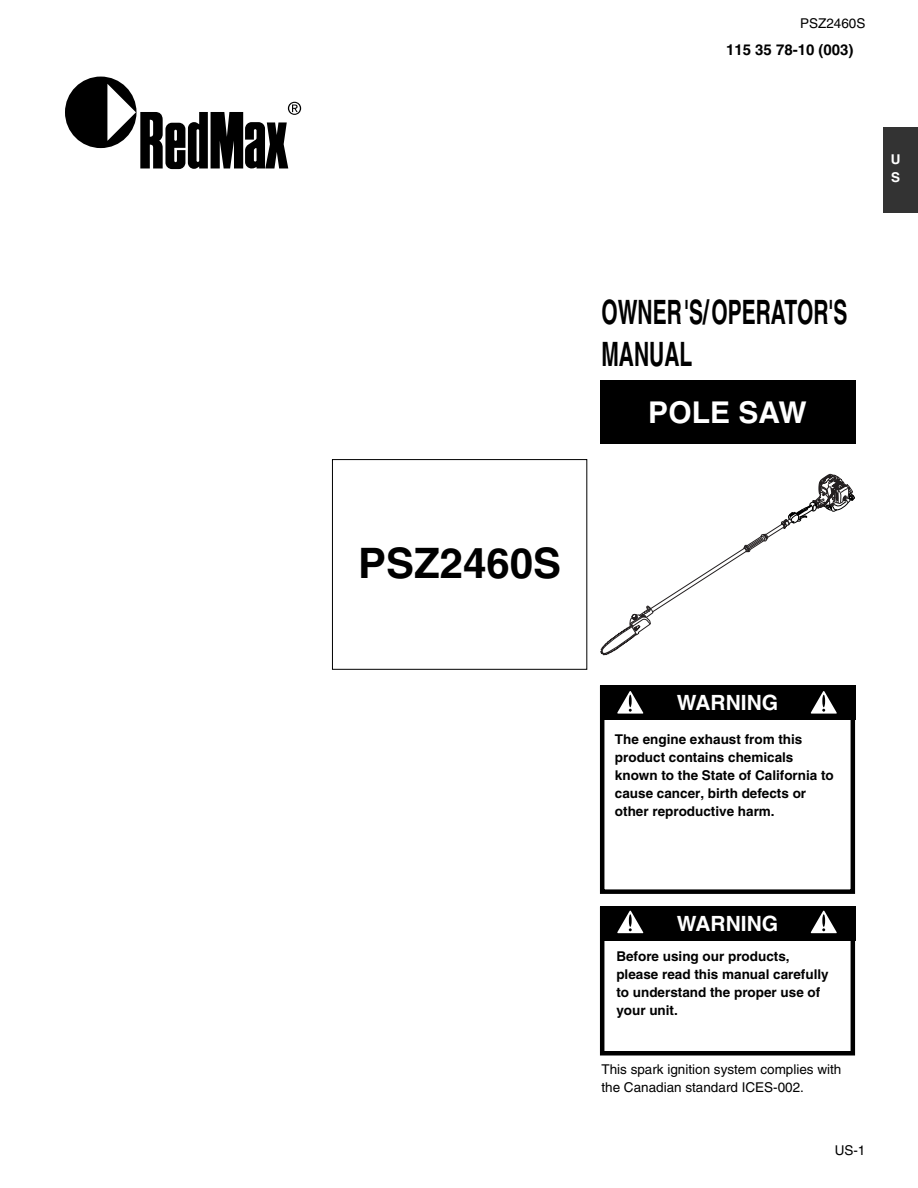
<style>
.page{position:relative;width:918px;height:1188px;background:#fff}
.page>*{position:absolute;margin:0;border:0;box-sizing:border-box;transform-origin:0 0}
.t1{font:700 42px "Helvetica";color:#000}
.t2{font:700 33.6px/42px "Helvetica";color:#000;scale:.63 1}
.t3{font:700 30px "Helvetica";color:#fff}
.t4{font:700 21px "Helvetica";color:#fff}
.t5{font:700 15px "Helvetica";color:#000}
.t6{font:700 13.5px/18px "Helvetica";color:#000}
.t7{font:13.5px/18px "Helvetica";color:#000}
.t8{font:700 13.5px/18px "Helvetica";color:#fff}
</style>
<div class="page">
<div style="left:884px;top:128px;width:34px;height:85px;background:#333"></div>
<div style="left:65px;top:77px;width:72px;height:71px;background:#000;border-radius:50%"></div>
<svg style="left:107px;top:84px;width:194px;height:85px"></svg>
<div style="left:332px;top:459px;width:255px;height:211px;border:1px solid #000"></div>
<svg style="left:600px;top:473px;width:255px;height:182px"></svg>
<div style="left:600px;top:380px;width:255px;height:64px;background:#000"></div>
<div style="left:600px;top:907px;width:255px;height:149px;border:4px solid #000"></div>
<div style="left:600px;top:907px;width:255px;height:34px;background:#000"></div>
<svg style="left:617px;top:911px;width:26px;height:22px"></svg>
<svg style="left:811px;top:911px;width:26px;height:22px"></svg>
<div style="left:600px;top:686px;width:255px;height:208px;border:4px solid #000"></div>
<div style="left:600px;top:686px;width:255px;height:34px;background:#000"></div>
<svg style="left:617px;top:691px;width:26px;height:23px"></svg>
<svg style="left:811px;top:691px;width:26px;height:23px"></svg>
<p class="t7" style="left:800px;top:16px;width:67px">PSZ2460S</p>
<p class="t5" style="left:726px;top:44px;width:129px">115 35 78-10 (003)</p>
<p class="t8" style="left:891px;top:152px;width:11px">U<br>S</p>
<h2 class="t2" style="left:601px;top:294px;width:392px">OWNER'S/OPERATOR'S<br>MANUAL</h2>
<h3 class="t3" style="left:648px;top:402px;width:160px">POLE SAW</h3>
<h1 class="t1" style="left:358px;top:548px;width:205px">PSZ2460S</h1>
<h3 class="t4" style="left:677px;top:695px;width:103px">WARNING</h3>
<p class="t6" style="left:615px;top:731px;width:220px">The engine exhaust from this product contains chemicals known to the State of California to cause cancer, birth defects or other reproductive harm.</p>
<h3 class="t4" style="left:677px;top:916px;width:103px">WARNING</h3>
<p class="t6" style="left:616px;top:948px;width:214px">Before using our products, please read this manual carefully to understand the proper use of your unit.</p>
<p class="t7" style="left:601px;top:1062px;width:242px">This spark ignition system complies with the Canadian standard ICES-002.</p>
<p class="t7" style="left:835px;top:1143px;width:32px">US-1</p>
</div>
